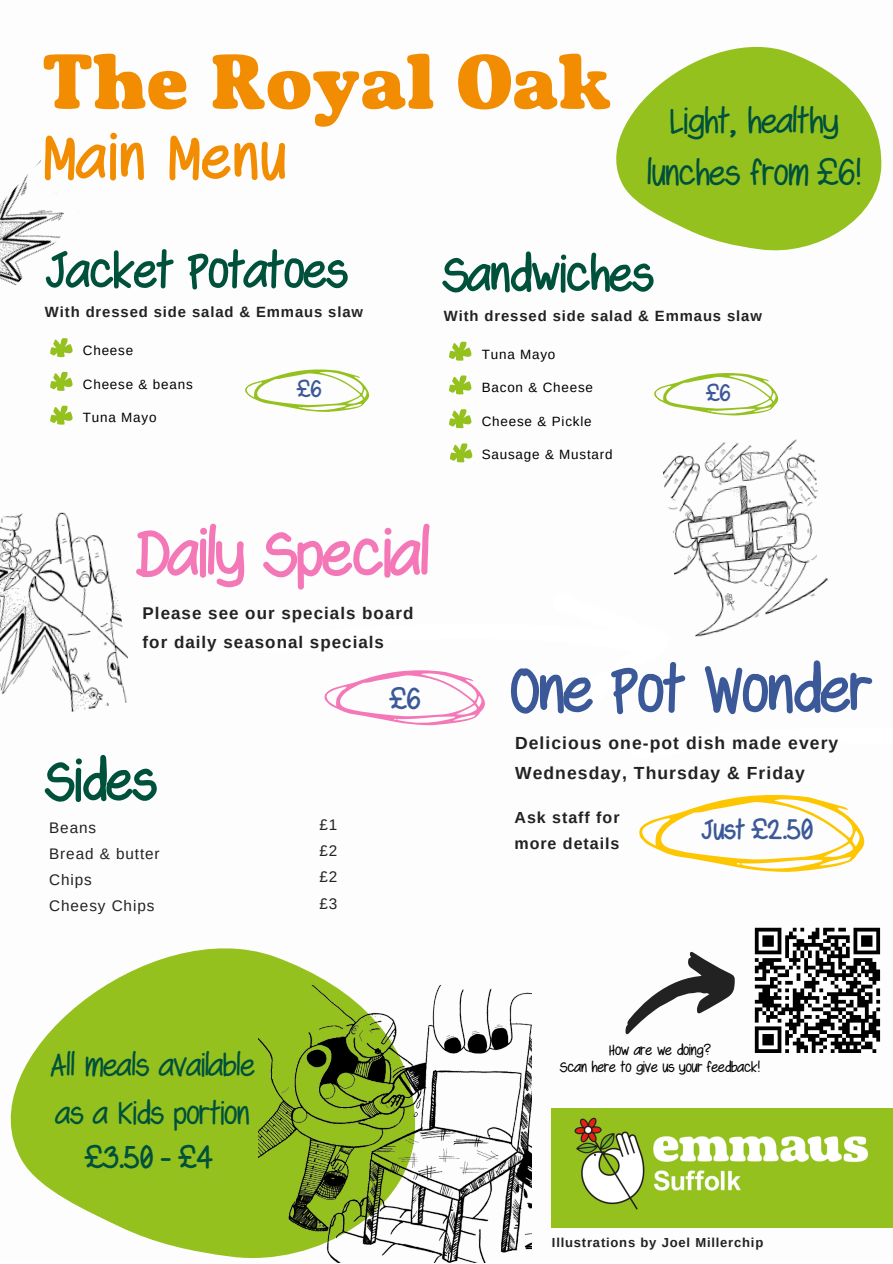
<style>
.page{position:relative;width:893px;height:1264px;background:#fff}
.page>*{position:absolute;margin:0;border:0;box-sizing:border-box;transform-origin:0 0}
.t1{font:78.75px "Emmaus Yeast";letter-spacing:.005em;color:#f28c00}
.t2{font:700 69.3px "Swagger";color:#f478b7}
.t3{font:700 68.7px "Swagger";color:#3b5998}
.t4{font:700 66.3px "Swagger";letter-spacing:.045em;color:#f28c00}
.t5{font:700 60.45px "Swagger";color:#00513b}
.t6{font:700 53.1px "Swagger";color:#00513b}
.t7{font:37.95px/52.2px "Swagger";color:#00513b;text-align:center}
.t8{font:34.2px/47.2px "Swagger";color:#00513b}
.t9{font:700 32.1px "Swagger";color:#00513b}
.t10{font:700 30.45px "Swagger";color:#3b5998}
.t11{font:700 28.8px "Swagger";color:#3b5998}
.t12{font:700 24.15px "Swagger";color:#3b5998}
.t13{font:700 17.55px/30.3px "Arimo";letter-spacing:.06em;color:#222}
.t14{font:700 16.95px/28.3px "Arimo";letter-spacing:.06em;color:#222}
.t15{font:16.05px/16.5px "Swagger";color:#000;text-align:center}
.t16{font:700 16.05px/26.7px "Arimo";letter-spacing:.06em;color:#222}
.t17{font:15.3px/25.8px "Arimo";letter-spacing:.06em;color:#222}
.t18{font:700 14.85px "Arimo";letter-spacing:.06em;color:#222}
.t19{font:13.5px "Arimo";letter-spacing:.06em;color:#000}
.t20{font:700 13.05px "Arimo";letter-spacing:.06em;color:#222}
</style>
<div class="page">
<svg style="left:616px;top:46px;width:266px;height:205px;fill:#95c11f"></svg>
<svg style="left:50px;top:338px;width:23px;height:19px"></svg>
<svg style="left:449px;top:342px;width:22px;height:19px"></svg>
<svg style="left:50px;top:372px;width:23px;height:19px"></svg>
<svg style="left:449px;top:375px;width:22px;height:19px"></svg>
<svg style="left:50px;top:405px;width:23px;height:20px"></svg>
<svg style="left:449px;top:409px;width:22px;height:19px"></svg>
<svg style="left:450px;top:443px;width:22px;height:19px"></svg>
<img style="left:0;top:512px;width:128px;height:200px">
<img style="left:662px;top:439px;width:166px;height:153px">
<svg style="left:245px;top:369px;width:125px;height:43px"></svg>
<svg style="left:654px;top:373px;width:130px;height:88px"></svg>
<img style="left:0;top:160px;width:79px;height:126px">
<svg style="left:754px;top:927px;width:126px;height:125px"></svg>
<svg style="left:625px;top:955px;width:110px;height:80px"></svg>
<svg style="left:10px;top:948px;width:323px;height:311px;fill:#95c11f"></svg>
<img style="left:258px;top:985px;width:273px;height:277px">
<img style="left:552px;top:1108px;width:340px;height:119px">
<svg style="left:639px;top:807px;width:236px;height:148px"></svg>
<svg style="left:324px;top:592px;width:520px;height:215px"></svg>
<h1 class="t1" style="left:43px;top:35px;width:569px">The Royal Oak</h1>
<h3 class="t4" style="left:44px;top:123px;width:241px">Main Menu</h3>
<h3 class="t7" style="left:646px;top:95px;width:215px">Light, healthy lunches from £6!</h3>
<h3 class="t6" style="left:44px;top:243px;width:304px">Jacket Potatoes</h3>
<h3 class="t6" style="left:442px;top:247px;width:211px">Sandwiches</h3>
<p class="t18" style="left:45px;top:304px;width:319px">With dressed side salad &amp; Emmaus slaw</p>
<p class="t18" style="left:444px;top:307px;width:319px">With dressed side salad &amp; Emmaus slaw</p>
<p class="t19" style="left:83px;top:343px;width:52px">Cheese</p>
<p class="t19" style="left:83px;top:376px;width:111px">Cheese &amp; beans</p>
<p class="t19" style="left:83px;top:410px;width:75px">Tuna Mayo</p>
<p class="t19" style="left:481px;top:346px;width:75px">Tuna Mayo</p>
<p class="t19" style="left:481px;top:380px;width:113px">Bacon &amp; Cheese</p>
<p class="t19" style="left:481px;top:413px;width:111px">Cheese &amp; Pickle</p>
<p class="t19" style="left:481px;top:447px;width:132px">Sausage &amp; Mustard</p>
<h3 class="t12" style="left:298px;top:377px;width:24px">£6</h3>
<h3 class="t12" style="left:707px;top:381px;width:24px">£6</h3>
<h2 class="t2" style="left:137px;top:517px;width:292px">Daily Special</h2>
<p class="t14" style="left:143px;top:599px;width:272px">Please see our specials board for daily seasonal specials</p>
<h3 class="t5" style="left:45px;top:749px;width:112px">Sides</h3>
<p class="t17" style="left:49px;top:814px;width:112px">Beans<br>Bread &amp; butter<br>Chips<br>Cheesy Chips</p>
<p class="t17" style="left:319px;top:811px;width:19px;line-height:26.2px;text-align:justify">£1 £2 £2 £3</p>
<h3 class="t10" style="left:390px;top:684px;width:30px">£6</h3>
<h3 class="t8" style="left:49px;top:1042px;width:206px">All meals available as a Kids portion</h3>
<h3 class="t9" style="left:86px;top:1140px;width:127px">£3.50 - £4</h3>
<h3 class="t3" style="left:508px;top:654px;width:364px">One Pot Wonder</h3>
<p class="t13" style="left:515px;top:727px;width:324px">Delicious one-pot dish made every<br>Wednesday, Thursday &amp; Friday</p>
<p class="t16" style="left:514px;top:803px;width:107px">Ask staff for more details</p>
<h3 class="t11" style="left:700px;top:815px;width:113px">Just £2.50</h3>
<p class="t15" style="left:560px;top:1042px;width:201px">How are we doing?<br>Scan here to give us your feedback!</p>
<p class="t20" style="left:552px;top:1235px;width:213px">Illustrations by Joel Millerchip</p>
</div>
